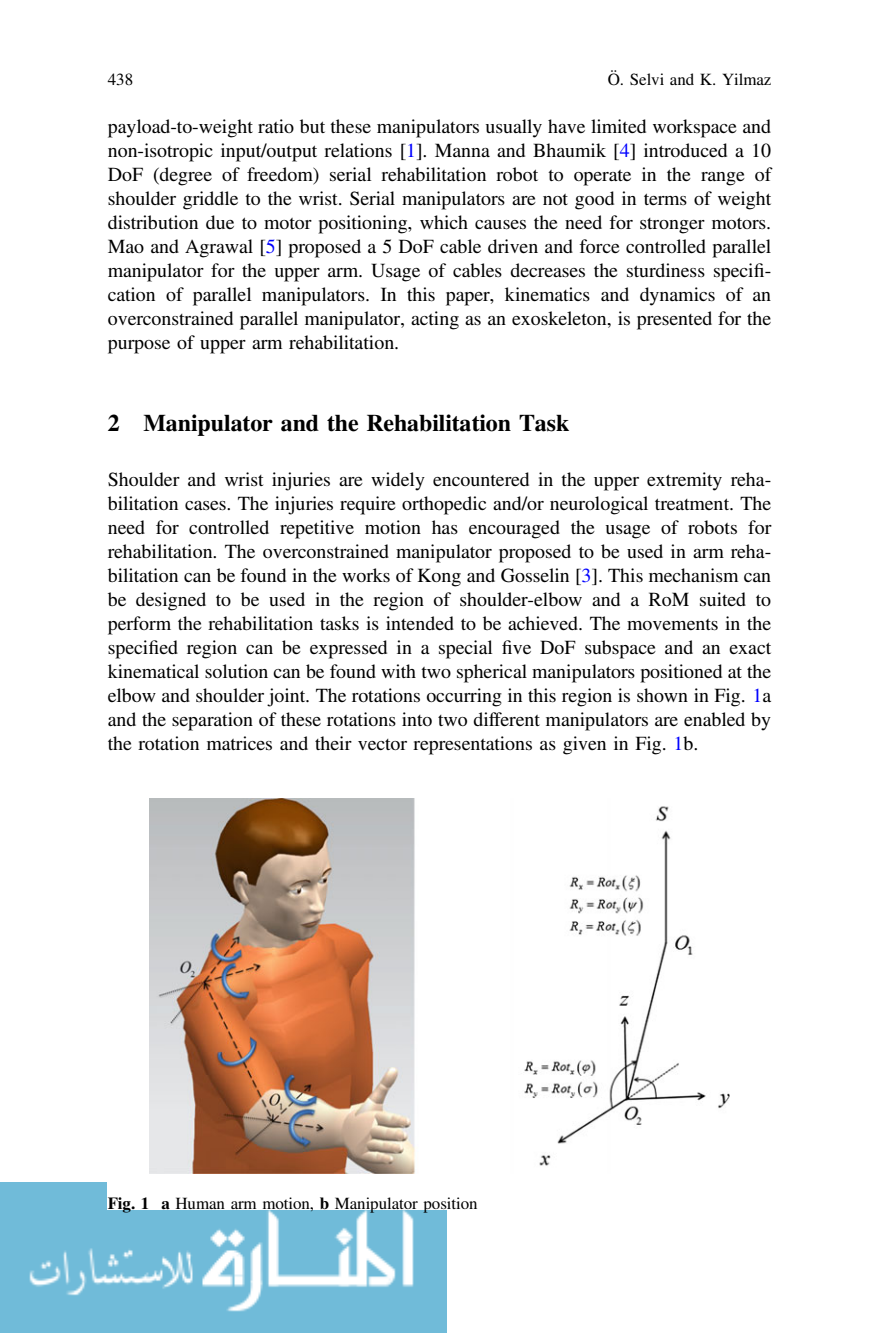
<style>
.page{position:relative;width:879px;height:1333px;background:#fff}
.page>*{position:absolute;margin:0;border:0;box-sizing:border-box;transform-origin:0 0}
.t1{font:24px "STIX Bold 2";color:#000}
.t2{font:20px/24px "STIX";color:#000;text-align:justify}
.t3{font:17px "STIX";color:#000}
.s1{color:#00f}
.s2{font-family:"STIX Regular+fb"}
.s3{font-family:"STIX Bold 2"}
</style>
<div class="page">
<img style="left:0;top:1182px;width:446px;height:150px">
<div style="left:108px;top:798px;width:663px;height:411px;background:#fff"></div>
<img style="left:150px;top:798px;width:579px;height:375px">
<p class="t3" style="left:108px;top:73px;width:27px">438</p>
<p class="t3" style="left:608px;top:73px;width:165px">Ö. Selvi and K. Yilmaz</p>
<p class="t2" style="left:108px;top:116px;width:665px">payload-to-weight ratio but these manipulators usually have limited workspace and non-isotropic input/output relations [<span class="s1">1</span>]. Manna and Bhaumik [<span class="s1">4</span>] introduced a 10<br>DoF (degree of freedom) serial rehabilitation robot to operate in the range of shoulder griddle to the wrist. Serial manipulators are not good in terms of weight distribution due to motor positioning, which causes the need for stronger motors.<br>Mao and Agrawal [<span class="s1">5</span>] proposed a 5 DoF cable driven and force controlled parallel manipulator for the upper arm. Usage of cables decreases the sturdiness speci<span class="s2">fi&shy;</span>cation of parallel manipulators. In this paper, kinematics and dynamics of an overconstrained parallel manipulator, acting as an exoskeleton, is presented for the purpose of upper arm rehabilitation.</p>
<p class="t1" style="left:108px;top:408px;width:463px">2 Manipulator and the Rehabilitation Task</p>
<p class="t2" style="left:108px;top:469px;width:665px">Shoulder and wrist injuries are widely encountered in the upper extremity reha&shy;bilitation cases. The injuries require orthopedic and/or neurological treatment. The need for controlled repetitive motion has encouraged the usage of robots for rehabilitation. The overconstrained manipulator proposed to be used in arm reha&shy;bilitation can be found in the works of Kong and Gosselin [<span class="s1">3</span>]. This mechanism can be designed to be used in the region of shoulder-elbow and a RoM suited to perform the rehabilitation tasks is intended to be achieved. The movements in the speci<span class="s2">fi</span>ed region can be expressed in a special <span class="s2">fi</span>ve DoF subspace and an exact kinematical solution can be found with two spherical manipulators positioned at the elbow and shoulder joint. The rotations occurring in this region is shown in Fig. <span class="s1">1</span>a and the separation of these rotations into two different manipulators are enabled by the rotation matrices and their vector representations as given in Fig. <span class="s1">1</span>b.</p>
<p class="t3" style="left:108px;top:1197px;width:371px"><span class="s3">Fig. 1 a</span> Human arm motion, <span class="s3">b</span> Manipulator position</p>
</div>
